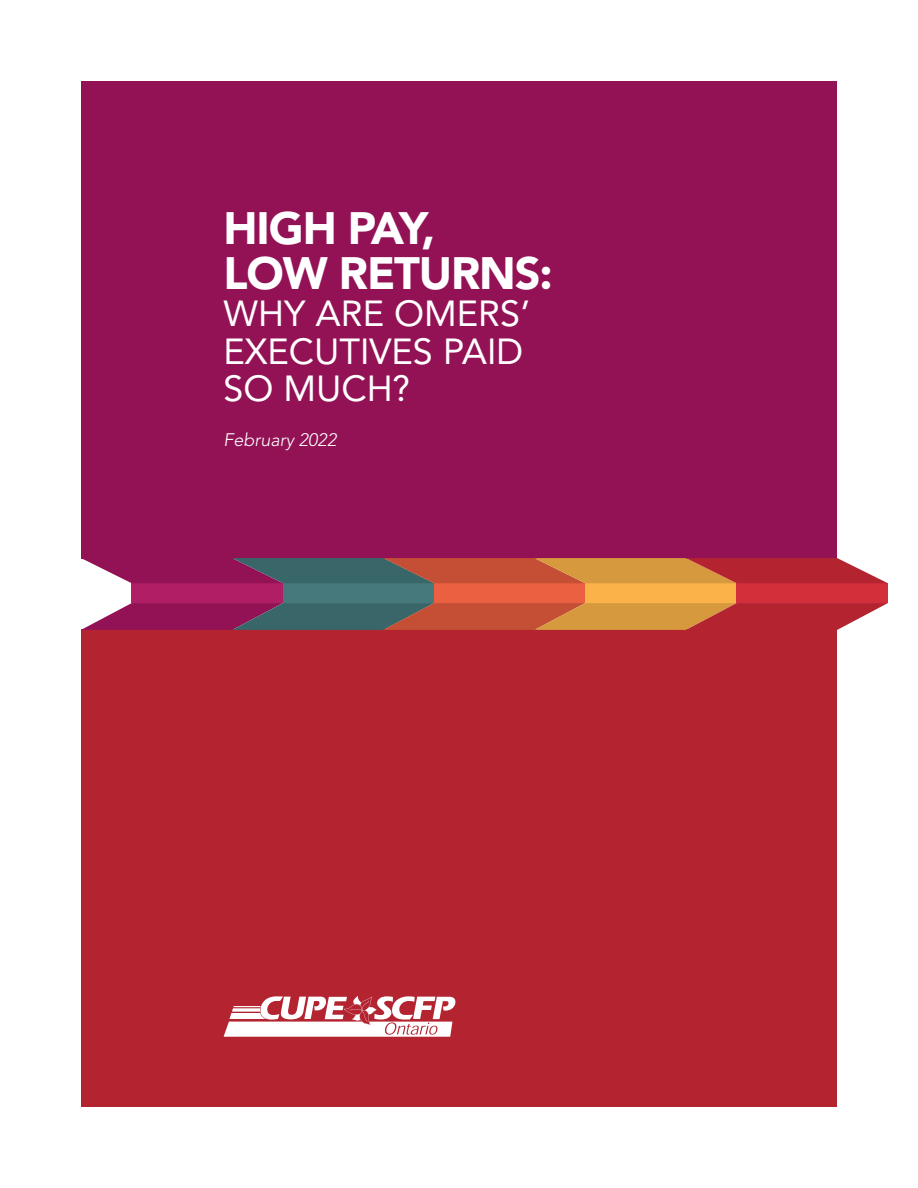
<style>
.page{position:relative;width:918px;height:1188px;background:#fff}
.page>*{position:absolute;margin:0;border:0;box-sizing:border-box;transform-origin:0 0}
.t1{font:900 45px/45px "Avenir LT Std";letter-spacing:-.025em;color:#fff}
.t2{font:36px/37.5px "Avenir LT Std";color:#fff}
.t3{font:italic 300 18px "Avenir LT Std";color:#fff}
</style>
<div class="page">
<div style="left:81px;top:81px;width:756px;height:477px;background:#931255"></div>
<div style="left:81px;top:630px;width:756px;height:477px;background:#b32330"></div>
<div style="left:132px;top:583px;width:151px;height:20px;background:#b01f66"></div>
<div style="left:283px;top:583px;width:151px;height:20px;background:#45797c"></div>
<div style="left:434px;top:583px;width:151px;height:20px;background:#eb6040"></div>
<div style="left:585px;top:583px;width:152px;height:20px;background:#fbb249"></div>
<div style="left:737px;top:583px;width:151px;height:20px;background:#d32f3b"></div>
<svg style="left:81px;top:558px;width:806px;height:25px;background:#a45852"></svg>
<svg style="left:81px;top:603px;width:807px;height:27px;background:#a55852"></svg>
<svg style="left:224px;top:996px;width:232px;height:41px"></svg>
<p class="t1" style="left:224px;top:205px;width:331px">HIGH PAY,<br>LOW RETURNS:</p>
<p class="t2" style="left:224px;top:295px;width:308px">WHY ARE OMERS’<br>EXECUTIVES PAID<br>SO MUCH?</p>
<p class="t3" style="left:224px;top:429px;width:114px">February 2022</p>
</div>
